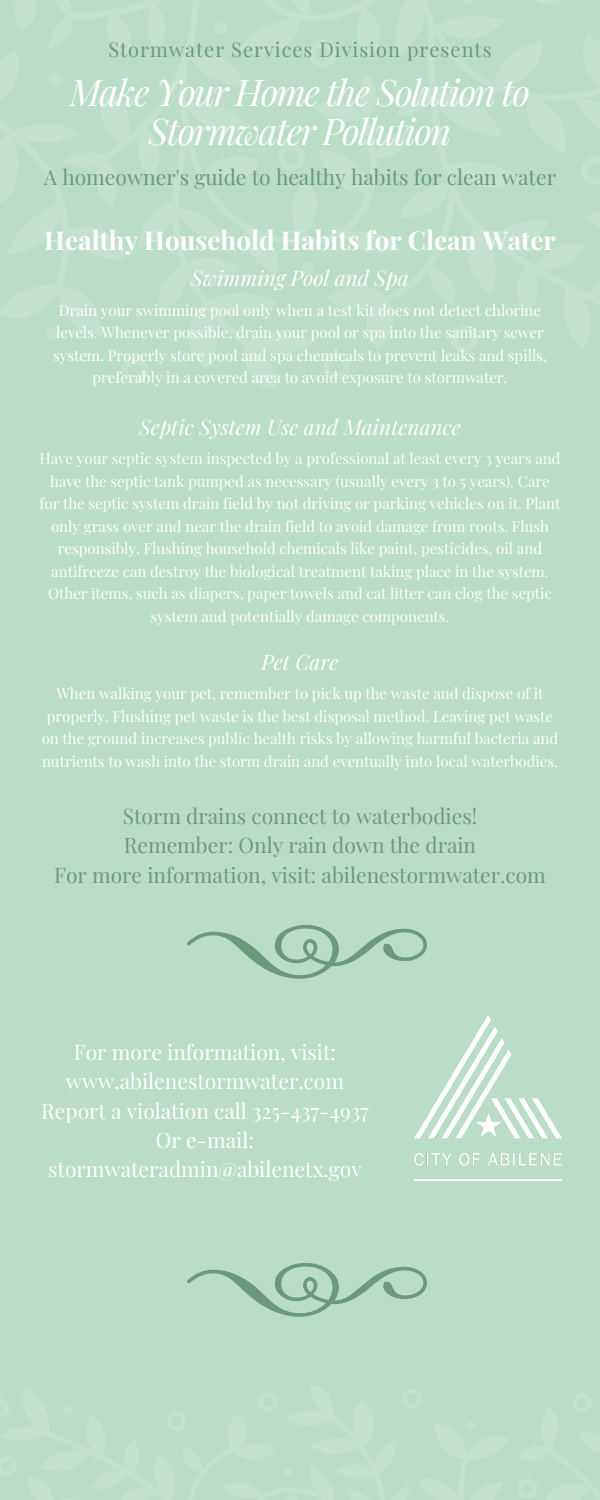
<style>
.page{position:relative;width:600px;height:1500px;background:#b9ddc7}
.page>*{position:absolute;margin:0;border:0;box-sizing:border-box;transform-origin:0 0}
.t1{font:italic 36px/39px "Playfair Display";letter-spacing:-.04em;color:#fff;text-align:center}
.t2{font:700 26px "Playfair Display";color:#fff}
.t3{font:21px/29.2px "Playfair Display";color:#6b997d;text-align:center}
.t4{font:21px/29.2px "Playfair Display";color:#fff;text-align:center}
.t5{font:italic 21px "Playfair Display";color:#fff}
.t6{font:20px "Playfair Display";letter-spacing:.05em;color:#6b997d}
.t7{font:15px/22.5px "Playfair Display";color:#fff;text-align:center}
</style>
<div class="page">
<img style="left:414px;top:1016px;width:147px;height:165px">
<svg style="left:187px;top:925px;width:240px;height:54px"></svg>
<svg style="left:187px;top:1263px;width:240px;height:54px"></svg>
<h3 class="t6" style="left:108px;top:36px;width:385px">Stormwater Services Division presents</h3>
<h1 class="t1" style="left:70px;top:71px;width:462px">Make Your Home the Solution to<br>Stormwater Pollution</h1>
<h3 class="t3" style="left:44px;top:162px;width:514px">A homeowner's guide to healthy habits for clean water</h3>
<h2 class="t2" style="left:44px;top:222px;width:513px">Healthy Household Habits for Clean Water</h2>
<h3 class="t5" style="left:191px;top:264px;width:219px">Swimming Pool and Spa</h3>
<p class="t7" style="left:53px;top:298px;width:495px">Drain your swimming pool only when a test kit does not detect chlorine levels. Whenever possible, drain your pool or spa into the sanitary sewer system. Properly store pool and spa chemicals to prevent leaks and spills, preferably in a covered area to avoid exposure to stormwater.</p>
<h3 class="t5" style="left:139px;top:412px;width:323px">Septic System Use and Maintenance</h3>
<p class="t7" style="left:39px;top:447px;width:523px">Have your septic system inspected by a professional at least every 3 years and have the septic tank pumped as necessary (usually every 3 to 5 years). Care for the septic system drain field by not driving or parking vehicles on it. Plant only grass over and near the drain field to avoid damage from roots. Flush responsibly. Flushing household chemicals like paint, pesticides, oil and antifreeze can destroy the biological treatment taking place in the system.<br>Other items, such as diapers, paper towels and cat litter can clog the septic system and potentially damage components.</p>
<h3 class="t5" style="left:262px;top:647px;width:78px">Pet Care</h3>
<p class="t7" style="left:42px;top:682px;width:518px">When walking your pet, remember to pick up the waste and dispose of it properly. Flushing pet waste is the best disposal method. Leaving pet waste on the ground increases public health risks by allowing harmful bacteria and nutrients to wash into the storm drain and eventually into local waterbodies.</p>
<h3 class="t3" style="left:54px;top:801px;width:493px">Storm drains connect to waterbodies!<br>Remember: Only rain down the drain<br>For more information, visit: abilenestormwater.com</h3>
<h3 class="t4" style="left:41px;top:1037px;width:329px">For more information, visit: www.abilenestormwater.com<br>Report a violation call 325-437-4937<br>Or e-mail: stormwateradmin@abilenetx.gov</h3>
</div>
